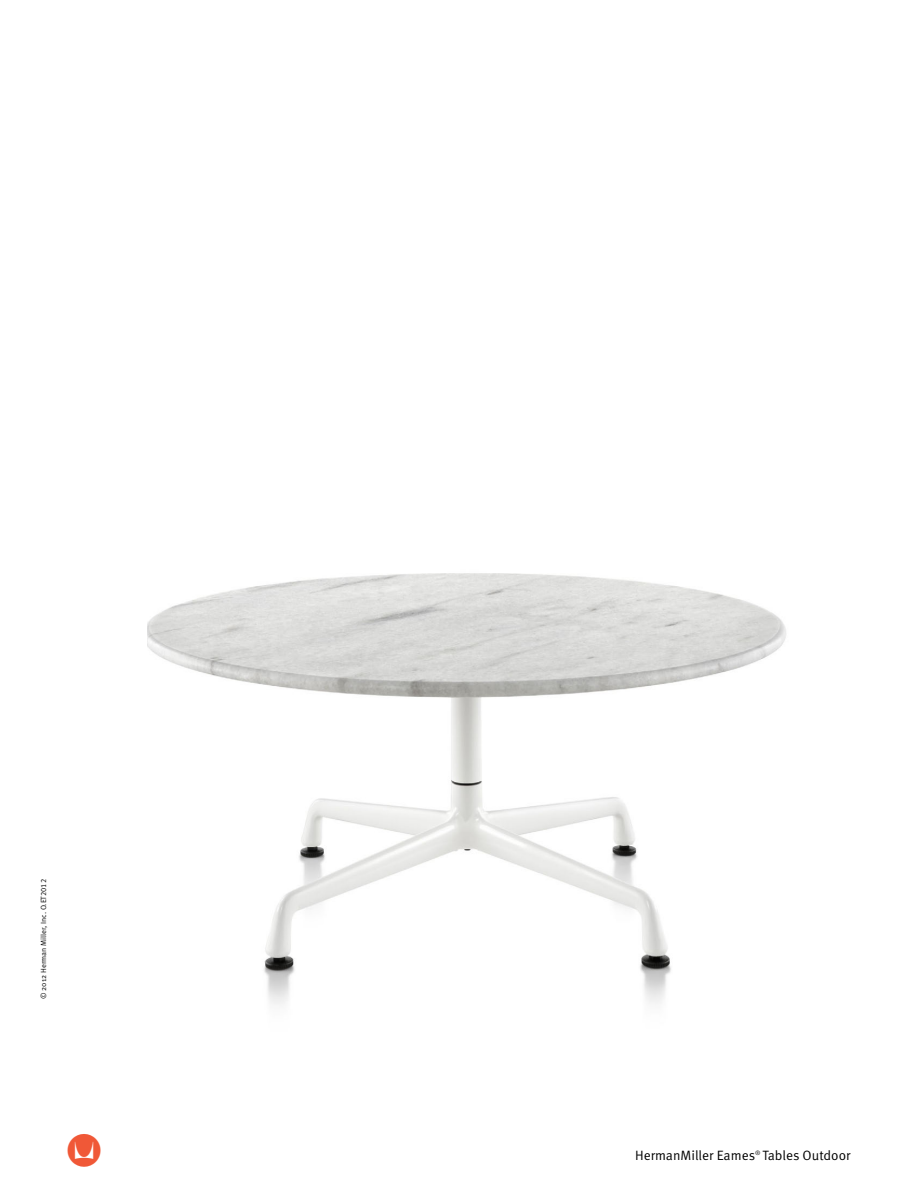
<style>
.page{position:relative;width:918px;height:1188px;background:#fff}
.page>*{position:absolute;margin:0;border:0;box-sizing:border-box;transform-origin:0 0}
.t1{font:43.5px "Herman Miller Logo";color:#f05837}
.t2{font:13.5px "Meta OT Norm";color:#000}
.t3{font:7.5px "Meta OT Norm";color:#000}
</style>
<div class="page">
<img style="left:147px;top:573px;width:639px;height:432px">
<p class="t3" style="left:39px;top:999px;width:122px;rotate:-90deg">© 2012 Herman Miller, Inc. O.ET2012</p>
<h1 class="t1" style="left:66px;top:1134px;width:38px">Y</h1>
<p class="t2" style="left:635px;top:1147px;width:217px">HermanMiller Eames<sup>®</sup> Tables Outdoor</p>
</div>
